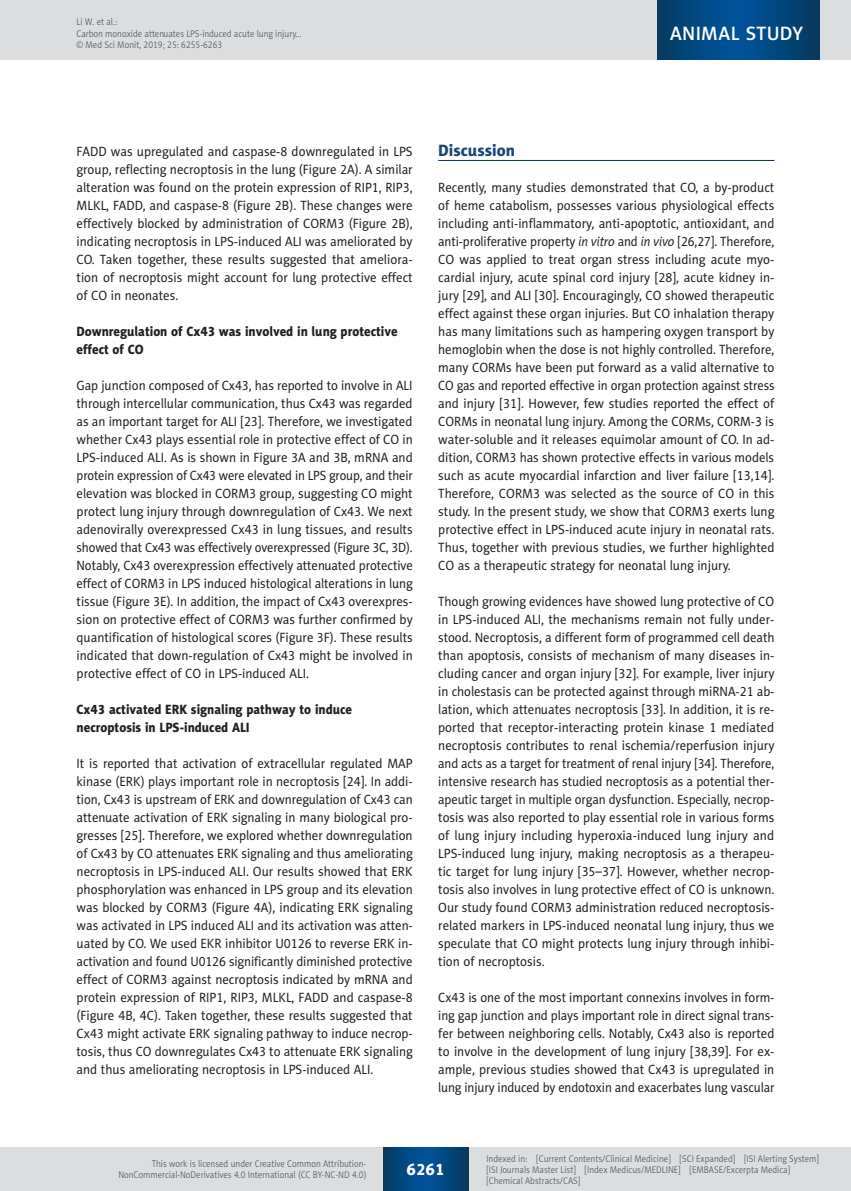
<style>
.page{position:relative;width:851px;height:1191px;background:#fff}
.page>*{position:absolute;margin:0;border:0;box-sizing:border-box;transform-origin:0 0}
.t1{font:19.5px "Naomi Sans EFN Medium";letter-spacing:.015em;color:#fff}
.MSM_Headline_1{font:16.5px "Naomi Sans EFN Heavy";color:#1a4574}
.t2{font:16.5px "Naomi Sans EFN Heavy";color:#fff}
.MSM_Body{font:13.5px/18px "Naomi Sans EFN";color:#231f20;text-align:justify;scale:.95 1}
.MSM_Body-2{font:13.5px/18px "Naomi Sans EFN";color:#231f20;text-align:justify;scale:.94 1}
.MSM_Headline_2{font:13.5px/18px "Naomi Sans EFN Heavy";color:#231f20;scale:.95 1}
.t3{font:9.75px/11.2px "Naomi Sans EFN Light";color:#57585a;scale:.9 1}
.s1{font-style:italic}
</style>
<div class="page">
<hr style="left:438px;top:160px;width:336px;height:1px;background:#00295c">
<div style="left:0;top:1148px;width:850px;height:43px;background:#dcdddf"></div>
<svg style="left:383px;top:1147px;width:85px;height:43px;background:#02477e"></svg>
<div style="left:0;top:0;width:850px;height:60px;background:#dcdddf"></div>
<svg style="left:657px;top:0;width:162px;height:60px;background:#02477e"></svg>
<p class="t3" style="left:77px;top:16px;width:251px">Li W. et al.:<br>Carbon monoxide attenuates LPS-induced acute lung injury… © Med Sci Monit, 2019; 25: 6255-6263</p>
<h1 class="t1" style="left:670px;top:22px;width:134px">ANIMAL STUDY</h1>
<p class="MSM_Body" style="left:77px;top:142px;width:355px">FADD was upregulated and caspase-8 downregulated in LPS group, reflecting necroptosis in the lung (Figure 2A). A similar alteration was found on the protein expression of RIP1, RIP3, MLKL, FADD, and caspase-8 (Figure 2B). These changes were effectively blocked by administration of CORM3 (Figure 2B), indicating necroptosis in LPS-induced ALI was ameliorated by CO. Taken together, these results suggested that ameliora&shy;tion of necroptosis might account for lung protective effect of CO in neonates.</p>
<p class="MSM_Headline_2" style="left:77px;top:322px;width:339px">Downregulation of Cx43 was involved in lung protective effect of CO</p>
<p class="MSM_Body-2" style="left:77px;top:376px;width:359px">Gap junction composed of Cx43, has reported to involve in ALI through intercellular communication, thus Cx43 was regarded as an important target for ALI [23]. Therefore, we investigated whether Cx43 plays essential role in protective effect of CO in LPS-induced ALI. As is shown in Figure 3A and 3B, mRNA and protein expression of Cx43 were elevated in LPS group, and their elevation was blocked in CORM3 group, suggesting CO might protect lung injury through downregulation of Cx43. We next adenovirally overexpressed Cx43 in lung tissues, and results showed that Cx43 was effectively overexpressed (Figure 3C, 3D).<br>Notably, Cx43 overexpression effectively attenuated protective effect of CORM3 in LPS induced histological alterations in lung tissue (Figure 3E). In addition, the impact of Cx43 overexpres&shy;sion on protective effect of CORM3 was further confirmed by quantification of histological scores (Figure 3F). These results indicated that down-regulation of Cx43 might be involved in protective effect of CO in LPS-induced ALI.</p>
<p class="MSM_Headline_2" style="left:77px;top:700px;width:291px">Cx43 activated ERK signaling pathway to induce necroptosis in LPS-induced ALI</p>
<p class="MSM_Body" style="left:77px;top:754px;width:355px">It is reported that activation of extracellular regulated MAP kinase (ERK) plays important role in necroptosis [24]. In addi&shy;tion, Cx43 is upstream of ERK and downregulation of Cx43 can attenuate activation of ERK signaling in many biological pro&shy;gresses [25]. Therefore, we explored whether downregulation of Cx43 by CO attenuates ERK signaling and thus ameliorating necroptosis in LPS-induced ALI. Our results showed that ERK phosphorylation was enhanced in LPS group and its elevation was blocked by CORM3 (Figure 4A), indicating ERK signaling was activated in LPS induced ALI and its activation was atten&shy;uated by CO. We used EKR inhibitor U0126 to reverse ERK in&shy;activation and found U0126 significantly diminished protective effect of CORM3 against necroptosis indicated by mRNA and protein expression of RIP1, RIP3, MLKL, FADD and caspase-8 (Figure 4B, 4C). Taken together, these results suggested that Cx43 might activate ERK signaling pathway to induce necrop&shy;tosis, thus CO downregulates Cx43 to attenuate ERK signaling and thus ameliorating necroptosis in LPS-induced ALI.</p>
<p class="MSM_Headline_1" style="left:438px;top:140px;width:78px">Discussion</p>
<p class="MSM_Body" style="left:438px;top:178px;width:355px">Recently, many studies demonstrated that CO, a by-product of heme catabolism, possesses various physiological effects including anti-inflammatory, anti-apoptotic, antioxidant, and anti-proliferative property <span class="s1">in vitro</span> and <span class="s1">in vivo</span> [26,27]. Therefore, CO was applied to treat organ stress including acute myo&shy;cardial injury, acute spinal cord injury [28], acute kidney in&shy;jury [29], and ALI [30]. Encouragingly, CO showed therapeutic effect against these organ injuries. But CO inhalation therapy has many limitations such as hampering oxygen transport by hemoglobin when the dose is not highly controlled. Therefore, many CORMs have been put forward as a valid alternative to CO gas and reported effective in organ protection against stress and injury [31]. However, few studies reported the effect of CORMs in neonatal lung injury. Among the CORMs, CORM-3 is water-soluble and it releases equimolar amount of CO. In ad&shy;dition, CORM3 has shown protective effects in various models such as acute myocardial infarction and liver failure [13,14].<br>Therefore, CORM3 was selected as the source of CO in this study. In the present study, we show that CORM3 exerts lung protective effect in LPS-induced acute injury in neonatal rats.<br>Thus, together with previous studies, we further highlighted CO as a therapeutic strategy for neonatal lung injury.</p>
<p class="MSM_Body-2" style="left:438px;top:592px;width:359px">Though growing evidences have showed lung protective of CO in LPS-induced ALI, the mechanisms remain not fully under&shy;stood. Necroptosis, a different form of programmed cell death than apoptosis, consists of mechanism of many diseases in&shy;cluding cancer and organ injury [32]. For example, liver injury in cholestasis can be protected against through miRNA-21 ab&shy;lation, which attenuates necroptosis [33]. In addition, it is re&shy;ported that receptor-interacting protein kinase 1 mediated necroptosis contributes to renal ischemia/reperfusion injury and acts as a target for treatment of renal injury [34]. Therefore, intensive research has studied necroptosis as a potential ther&shy;apeutic target in multiple organ dysfunction. Especially, necrop&shy;tosis was also reported to play essential role in various forms of lung injury including hyperoxia-induced lung injury and LPS-induced lung injury, making necroptosis as a therapeu&shy;tic target for lung injury [35–37]. However, whether necrop&shy;tosis also involves in lung protective effect of CO is unknown.<br>Our study found CORM3 administration reduced necroptosis&shy;related markers in LPS-induced neonatal lung injury, thus we speculate that CO might protects lung injury through inhibi&shy;tion of necroptosis.</p>
<p class="MSM_Body-2" style="left:438px;top:988px;width:359px">Cx43 is one of the most important connexins involves in form&shy;ing gap junction and plays important role in direct signal trans&shy;fer between neighboring cells. Notably, Cx43 also is reported to involve in the development of lung injury [38,39]. For ex&shy;ample, previous studies showed that Cx43 is upregulated in lung injury induced by endotoxin and exacerbates lung vascular</p>
<p class="t3" style="left:118px;top:1158px;width:277px;text-align:right">This work is licensed under Creative Common Attribution-<br>NonCommercial-NoDerivatives 4.0 International (CC BY-NC-ND 4.0)</p>
<p class="t2" style="left:406px;top:1159px;width:40px">6261</p>
<p class="t3" style="left:486px;top:1152px;width:371px">Indexed in: [Current Contents/Clinical Medicine] [SCI Expanded] [ISI Alerting System] [ISI Journals Master List] [Index Medicus/MEDLINE] [EMBASE/Excerpta Medica] [Chemical Abstracts/CAS]</p>
</div>
